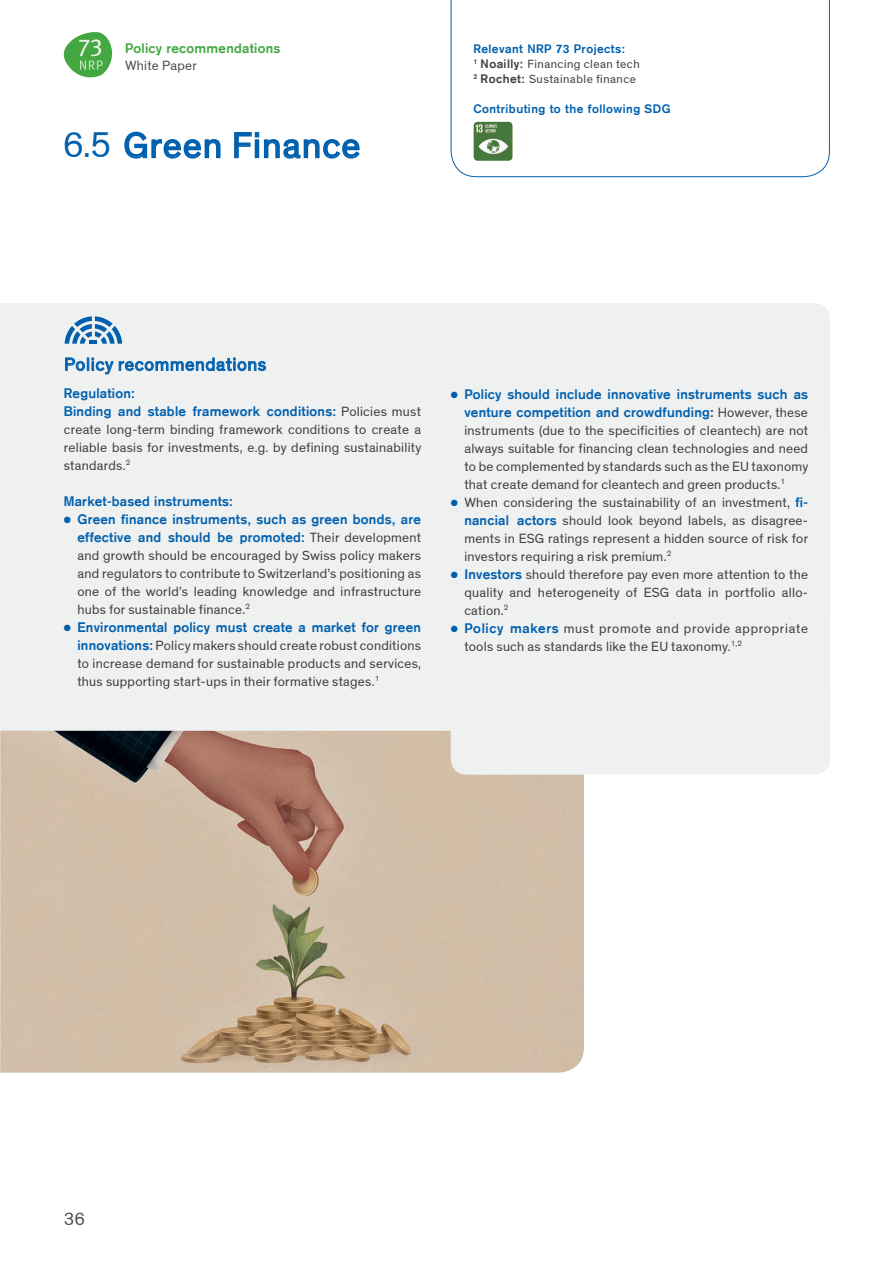
<style>
.page{position:relative;width:893px;height:1263px;background:#fff}
.page>*{position:absolute;margin:0;border:0;box-sizing:border-box;transform-origin:0 0}
.t1{font:36px "Theinhardt";letter-spacing:.04em;color:#0160ae}
.t2{font:18px "Theinhardt";letter-spacing:.045em;color:#0160ae}
.t3{font:18px "Theinhardt";color:#4b4c4d}
.t4{font:13.5px/18px "Theinhardt";letter-spacing:.02em;color:#3e3e3f;text-align:justify}
.t5{font:700 13.5px/18px "Akzidenz Grotesk";letter-spacing:.02em;color:#0160ae;text-align:right}
.t6{font:700 13.5px "Akzidenz Grotesk";letter-spacing:.02em;color:#43a842}
.t7{font:13.5px "Theinhardt";letter-spacing:.02em;color:#4b4c4d}
.t8{font:12px/15px "Theinhardt";letter-spacing:.04em;color:#3e3e3f}
.t9{font:700 12px "Akzidenz Grotesk";letter-spacing:.04em;color:#0160ae}
.s1{font-family:"Akzidenz Grotesk";font-weight:700}
.s2{font-family:"Theinhardt";font-weight:400;color:#3e3e3f}
.s3{font-family:"Akzidenz Grotesk";font-weight:700;color:#0160ae}
.s4{color:#3e3e3f}
.s5{color:#0160ae}
</style>
<div class="page">
<img style="left:0;top:731px;width:584px;height:342px">
<svg style="left:64px;top:32px;width:48px;height:45px"></svg>
<svg style="left:451px;top:1px;width:379px;height:176px"></svg>
<div style="left:0;top:303px;width:830px;height:117px;background:#eff0f0"></div>
<div style="left:0;top:420px;width:830px;height:311px;background:#eff0f0"></div>
<div style="left:451px;top:678px;width:379px;height:97px;background:#eff0f0;border-radius:16px"></div>
<svg style="left:65px;top:357px;width:201px;height:18px"></svg>
<svg style="left:124px;top:131px;width:97px;height:28px"></svg>
<svg style="left:234px;top:132px;width:126px;height:27px"></svg>
<svg style="left:65px;top:316px;width:57px;height:28px"></svg>
<img style="left:474px;top:122px;width:38px;height:39px">
<p class="t6" style="left:125px;top:40px;width:157px">Policy recommendations</p>
<p class="t7" style="left:125px;top:57px;width:74px">White Paper</p>
<h1 class="t1" style="left:63px;top:125px;width:299px">6.5 Green Finance</h1>
<p class="t9" style="left:473px;top:42px;width:153px">Relevant NRP 73 Projects:</p>
<p class="t8" style="left:473px;top:57px;width:168px"><sup>1</sup> <span class="s1">Noailly:</span> Financing clean tech<br><sup>2</sup> <span class="s1">Rochet:</span> Sustainable finance</p>
<p class="t9" style="left:473px;top:102px;width:199px">Contributing to the following SDG</p>
<h2 class="t2" style="left:64px;top:354px;width:204px">Policy recommendations</h2>
<p class="t5" style="left:64px;top:384px;width:359px;text-align:left">Regulation:<br>Binding and stable framework conditions: <span class="s2">Policies must</span></p>
<p class="t4" style="left:64px;top:420px;width:359px">create long-term binding framework conditions to create a reliable basis for investments, e.g. by defining sustainability standards.<sup>2</sup></p>
<p class="t5" style="left:64px;top:492px;width:171px">Market-based instruments:</p>
<p class="t5" style="left:64px;top:510px;width:359px">● Green finance instruments, such as green bonds, are effective and should be promoted: <span class="s2">Their development</span></p>
<p class="t4" style="left:77px;top:546px;width:345px">and growth should be encouraged by Swiss policy makers and regulators to contribute to Switzerland’s positioning as one of the world’s leading knowledge and infrastructure hubs for sustainable finance.<sup>2</sup></p>
<p class="t5" style="left:64px;top:618px;width:359px">● Environmental policy must create a market for green</p>
<p class="t4" style="left:77px;top:636px;width:345px"><span class="s3">innovations:</span> Policy makers should create robust conditions to increase demand for sustainable products and services, thus supporting start-ups in their formative stages.<sup>1</sup></p>
<p class="t5" style="left:451px;top:385px;width:359px">● Policy should include innovative instruments such as venture competition and crowdfunding<span class="s4">:</span> <span class="s2">However, these</span></p>
<p class="t4" style="left:464px;top:421px;width:345px">instruments (due to the specificities of cleantech) are not always suitable for financing clean technologies and need to be complemented by standards such as the EU taxonomy that create demand for cleantech and green products.<sup>1</sup></p>
<p class="t4" style="left:464px;top:493px;width:345px;text-indent:-14px"><span class="s5">●</span> When considering the sustainability of an investment, <span class="s3">fi&shy;nancial actors</span> should look beyond labels, as disagree&shy;ments in ESG ratings represent a hidden source of risk for investors requiring a risk premium.<sup>2</sup></p>
<p class="t4" style="left:464px;top:565px;width:345px;text-indent:-14px"><span class="s5">●</span> <span class="s3">Investors</span> should therefore pay even more attention to the quality and heterogeneity of ESG data in portfolio allo&shy;cation.<sup>2</sup></p>
<p class="t4" style="left:464px;top:619px;width:345px;text-indent:-14px"><span class="s5">●</span> <span class="s3">Policy makers</span> must promote and provide appropriate tools such as standards like the EU taxonomy.<sup>1,2</sup></p>
<h2 class="t3" style="left:64px;top:1209px;width:23px">36</h2>
</div>
